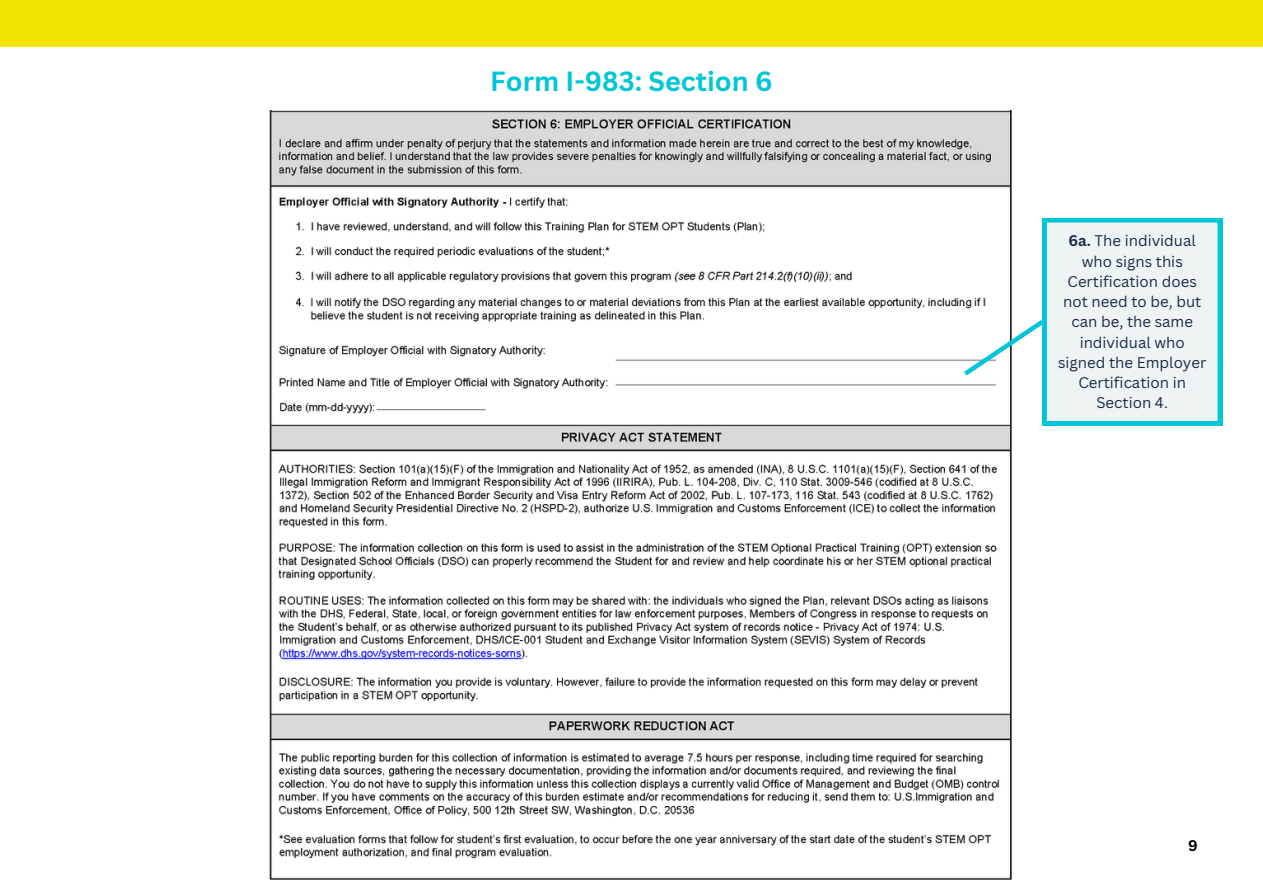
<style>
.page{position:relative;width:1263px;height:894px;background:#fff}
.page>*{position:absolute;margin:0;border:0;box-sizing:border-box;transform-origin:0 0}
.t1{font:700 27px "Canva Sans";color:#00c6d7}
.t2{font:15px/20.2px "Canva Sans";color:#182b49;text-align:center}
.t3{font:700 15px "Canva Sans";color:#000}
.s1{font-weight:700}
</style>
<div class="page">
<div style="left:0;top:0;width:1263px;height:46px;background:#f3e500"></div>
<img style="left:269px;top:110px;width:743px;height:769px">
<svg style="left:959px;top:218px;width:263px;height:207px"></svg>
<h1 class="t1" style="left:490px;top:62px;width:284px">Form I-983: Section 6</h1>
<p class="t2" style="left:1058px;top:230px;width:150px"><span class="s1">6a.</span> The individual who signs this<br>Certification does not need to be, but can be, the same individual who signed the Employer<br>Certification in<br>Section 4.</p>
<p class="t3" style="left:1188px;top:834px;width:11px">9</p>
</div>
